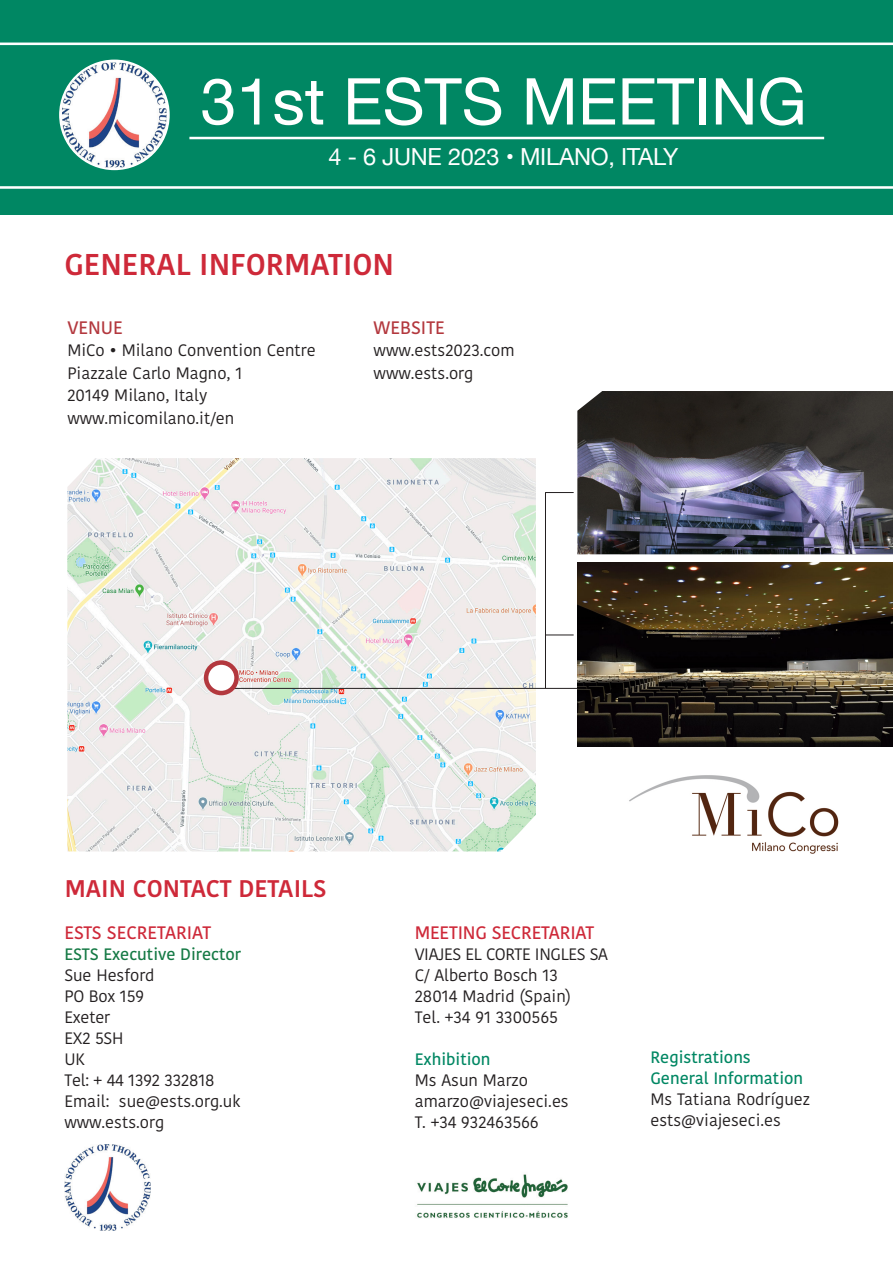
<style>
.page{position:relative;width:893px;height:1263px;background:#fff}
.page>*{position:absolute;margin:0;border:0;box-sizing:border-box;transform-origin:0 0}
.t1{font:64.65px "Helvetica Neue";color:#fff}
.t2{font:600 30px "Kohinoor Devanagari";color:#ce2939}
.t3{font:600 24px "Kohinoor Devanagari";color:#ce2939}
.t4{font:23.55px "Helvetica Neue";letter-spacing:-.01em;color:#fff}
.t5{font:500 18px "Kohinoor Devanagari";letter-spacing:-.01em;color:#ce2939}
.t6{font:500 18px "Kohinoor Devanagari";color:#b3383e}
.t7{font:16.5px "Kohinoor Devanagari";color:#231f20}
.t8{font:500 16.5px "Kohinoor Devanagari";color:#008763}
.t9{font:500 16.5px "Kohinoor Devanagari";color:#147944}
.t10{font:16.5px "Kohinoor Devanagari";letter-spacing:-.02em;color:#231f20}
</style>
<div class="page">
<div style="left:0;top:0;width:893px;height:215px;background:#008763"></div>
<hr style="left:0;top:186px;width:893px;height:3px;background:#fff">
<hr style="left:0;top:43px;width:893px;height:2px;background:#fff">
<hr style="left:189px;top:137px;width:635px;height:2px;background:#fff">
<img style="left:62px;top:63px;width:105px;height:105px">
<div style="left:59px;top:60px;width:111px;height:110px;border:2px solid #fff;border-radius:50%"></div>
<img style="left:417px;top:1174px;width:151px;height:44px">
<img style="left:64px;top:1145px;width:86px;height:85px">
<img style="left:577px;top:391px;width:316px;height:163px">
<img style="left:577px;top:562px;width:316px;height:184px">
<img style="left:67px;top:458px;width:469px;height:393px">
<hr style="left:233px;top:688px;width:344px;height:1px;background:#231f20">
<svg style="left:546px;top:635px;width:28px;height:1px"></svg>
<svg style="left:546px;top:492px;width:28px;height:1px"></svg>
<hr style="left:545px;top:492px;width:1px;height:196px;background:#231f20">
<svg style="left:206px;top:662px;width:31px;height:31px"></svg>
<div style="left:204px;top:660px;width:35px;height:35px;border:4px solid #b3383e;border-radius:50%"></div>
<img style="left:629px;top:775px;width:210px;height:79px">
<p class="t1" style="left:200px;top:55px;width:608px">31st ESTS MEETING</p>
<p class="t4" style="left:329px;top:140px;width:351px">4 - 6 JUNE 2023 • MILANO, ITALY</p>
<p class="t2" style="left:64px;top:247px;width:331px">GENERAL INFORMATION</p>
<p class="t6" style="left:67px;top:317px;width:57px">VENUE</p>
<p class="t7" style="left:67px;top:341px;width:250px">MiCo • Milano Convention Centre</p>
<p class="t7" style="left:67px;top:363px;width:177px">Piazzale Carlo Magno, 1</p>
<p class="t7" style="left:67px;top:386px;width:141px">20149 Milano, Italy</p>
<p class="t7" style="left:67px;top:408px;width:169px">www.micomilano.it/en</p>
<p class="t6" style="left:374px;top:317px;width:73px">WEBSITE</p>
<p class="t7" style="left:374px;top:341px;width:142px">www.ests2023.com</p>
<p class="t7" style="left:374px;top:363px;width:101px">www.ests.org</p>
<p class="t3" style="left:65px;top:874px;width:263px">MAIN CONTACT DETAILS</p>
<p class="t5" style="left:64px;top:922px;width:148px">ESTS SECRETARIAT</p>
<p class="t9" style="left:64px;top:945px;width:178px">ESTS Executive Director</p>
<p class="t7" style="left:64px;top:966px;width:92px">Sue Hesford</p>
<p class="t7" style="left:64px;top:987px;width:81px">PO Box 159</p>
<p class="t7" style="left:64px;top:1008px;width:47px">Exeter</p>
<p class="t7" style="left:64px;top:1029px;width:61px">EX2 5SH</p>
<p class="t7" style="left:64px;top:1050px;width:22px">UK</p>
<p class="t7" style="left:64px;top:1071px;width:152px">Tel: + 44 1392 332818</p>
<p class="t7" style="left:64px;top:1092px;width:178px">Email: sue@ests.org.uk</p>
<p class="t7" style="left:64px;top:1113px;width:101px">www.ests.org</p>
<p class="t5" style="left:415px;top:922px;width:181px">MEETING SECRETARIAT</p>
<p class="t10" style="left:415px;top:945px;width:195px">VIAJES EL CORTE INGLES SA</p>
<p class="t7" style="left:415px;top:966px;width:145px">C/ Alberto Bosch 13</p>
<p class="t7" style="left:415px;top:987px;width:158px">28014 Madrid (Spain)</p>
<p class="t7" style="left:415px;top:1008px;width:145px">Tel. +34 91 3300565</p>
<p class="t8" style="left:415px;top:1050px;width:77px">Exhibition</p>
<p class="t7" style="left:415px;top:1071px;width:115px">Ms Asun Marzo</p>
<p class="t7" style="left:415px;top:1092px;width:156px">amarzo@viajeseci.es</p>
<p class="t7" style="left:415px;top:1113px;width:126px">T. +34 932463566</p>
<p class="t8" style="left:650px;top:1048px;width:102px">Registrations</p>
<p class="t8" style="left:650px;top:1069px;width:154px">General Information</p>
<p class="t7" style="left:650px;top:1090px;width:161px">Ms Tatiana Rodríguez</p>
<p class="t7" style="left:650px;top:1111px;width:132px">ests@viajeseci.es</p>
</div>
